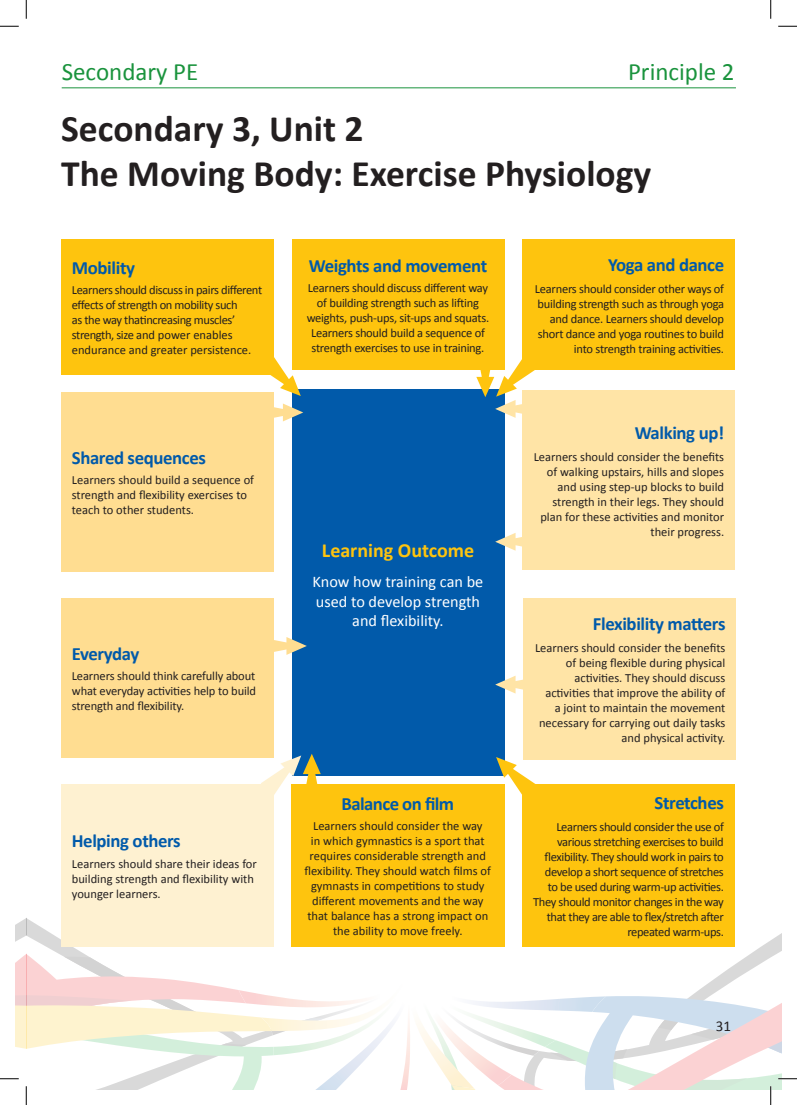
<style>
.page{position:relative;width:797px;height:1105px;background:#fff}
.page>*{position:absolute;margin:0;border:0;box-sizing:border-box;transform-origin:0 0}
.t1{font:700 37.5px/45px "Calibri";color:#231f20}
.t2{font:25px "Calibri";color:#1a933d}
.t3{font:700 20px "Calibri";color:#fec40e}
.t4{font:700 18.75px "Calibri";letter-spacing:-.02em;color:#015aaa}
.t5{font:16.25px/19.5px "Calibri";color:#fff;text-align:center}
.t6{font:15px "Calibri";color:#231f20}
.t7{font:12.5px/15px "Calibri";letter-spacing:-.01em;color:#231f20;text-align:right}
.t8{font:12.5px/15px "Calibri";letter-spacing:-.03em;color:#231f20;text-align:right}
</style>
<div class="page">
<div style="left:61px;top:598px;width:213px;height:160px;background:#ffdd91"></div>
<div style="left:61px;top:784px;width:213px;height:163px;background:#fef1d1"></div>
<div style="left:523px;top:598px;width:213px;height:162px;background:#ffe4a6"></div>
<div style="left:522px;top:390px;width:212px;height:180px;background:#ffe4a6"></div>
<div style="left:522px;top:784px;width:212px;height:163px;background:#fec40e"></div>
<div style="left:291px;top:784px;width:213px;height:163px;background:#fec40e"></div>
<div style="left:292px;top:389px;width:212px;height:386px;background:#015aaa"></div>
<div style="left:61px;top:392px;width:213px;height:179px;background:#ffdd91"></div>
<div style="left:61px;top:239px;width:213px;height:136px;background:#fec40e"></div>
<div style="left:292px;top:239px;width:212px;height:131px;background:#fec40e"></div>
<div style="left:522px;top:239px;width:212px;height:131px;background:#fec40e"></div>
<hr style="left:62px;top:88px;width:674px;height:1px;background:#1a933d">
<svg style="left:495px;top:533px;width:27px;height:18px"></svg>
<svg style="left:274px;top:403px;width:29px;height:18px"></svg>
<svg style="left:274px;top:637px;width:33px;height:18px"></svg>
<svg style="left:476px;top:356px;width:59px;height:62px"></svg>
<svg style="left:270px;top:357px;width:31px;height:39px"></svg>
<svg style="left:496px;top:757px;width:40px;height:40px"></svg>
<svg style="left:495px;top:676px;width:28px;height:17px"></svg>
<svg style="left:261px;top:754px;width:60px;height:41px"></svg>
<svg style="left:0;top:25px;width:19px;height:2px"></svg>
<svg style="left:778px;top:25px;width:19px;height:2px"></svg>
<svg style="left:25px;top:0;width:2px;height:19px"></svg>
<svg style="left:770px;top:0;width:1px;height:19px"></svg>
<svg style="left:0;top:887px;width:797px;height:218px"></svg>
<h2 class="t2" style="left:62px;top:55px;width:138px">Secondary PE</h2>
<h2 class="t2" style="left:628px;top:55px;width:108px">Principle 2</h2>
<h1 class="t1" style="left:61px;top:105px;width:591px">Secondary 3, Unit 2<br>The Moving Body: Exercise Physiology</h1>
<h3 class="t4" style="left:72px;top:255px;width:65px">Mobility</h3>
<p class="t8" style="left:72px;top:282px;width:192px;text-align:left">Learners should discuss in pairs different effects of strength on mobility such<br>as the way thatincreasing muscles’ strength, size and power enables endurance and greater persistence.</p>
<h3 class="t4" style="left:72px;top:444px;width:136px">Shared sequences</h3>
<p class="t7" style="left:72px;top:472px;width:184px;text-align:left">Learners should build a sequence of strength and flexibility exercises to teach to other students.</p>
<h3 class="t4" style="left:72px;top:641px;width:69px">Everyday</h3>
<p class="t7" style="left:72px;top:668px;width:186px;text-align:justify">Learners should think carefully about what everyday activities help to build strength and flexibility.</p>
<h3 class="t4" style="left:72px;top:828px;width:110px">Helping others</h3>
<p class="t7" style="left:72px;top:856px;width:186px;text-align:left">Learners should share their ideas for building strength and flexibility with younger learners.</p>
<h3 class="t4" style="left:309px;top:252px;width:180px">Weights and movement</h3>
<p class="t7" style="left:307px;top:280px;width:184px;text-align:center">Learners should discuss different way of building strength such as lifting weights, push-ups, sit-ups and squats.<br>Learners should build a sequence of strength exercises to use in training.</p>
<h3 class="t3" style="left:322px;top:536px;width:154px">Learning Outcome</h3>
<h3 class="t5" style="left:312px;top:572px;width:172px">Know how training can be used to develop strength and flexibility.</h3>
<h3 class="t4" style="left:341px;top:790px;width:114px">Balance on film</h3>
<p class="t7" style="left:305px;top:818px;width:188px;text-align:center">Learners should consider the way<br>in which gymnastics is a sport that requires considerable strength and flexibility. They should watch films of gymnasts in competitions to study different movements and the way that balance has a strong impact on the ability to move freely.</p>
<h3 class="t4" style="left:608px;top:251px;width:117px">Yoga and dance</h3>
<p class="t7" style="left:535px;top:281px;width:191px">Learners should consider other ways of building strength such as through yoga and dance. Learners should develop short dance and yoga routines to build into strength training activities.</p>
<h3 class="t4" style="left:634px;top:419px;width:91px">Walking up!</h3>
<p class="t7" style="left:533px;top:449px;width:192px">Learners should consider the benefits of walking upstairs, hills and slopes and using step-up blocks to build strength in their legs. They should plan for these activities and monitor their progress.</p>
<h3 class="t4" style="left:593px;top:611px;width:134px">Flexibility matters</h3>
<p class="t7" style="left:535px;top:640px;width:192px">Learners should consider the benefits of being flexible during physical activities. They should discuss activities that improve the ability of<br>a joint to maintain the movement necessary for carrying out daily tasks and physical activity.</p>
<h3 class="t4" style="left:654px;top:789px;width:71px">Stretches</h3>
<p class="t8" style="left:533px;top:819px;width:192px">Learners should consider the use of various stretching exercises to build flexibility. They should work in pairs to develop a short sequence of stretches to be used during warm-up activities.<br>They should monitor changes in the way that they are able to flex/stretch after repeated warm-ups.</p>
<p class="t6" style="left:716px;top:1016px;width:17px">31</p>
</div>
